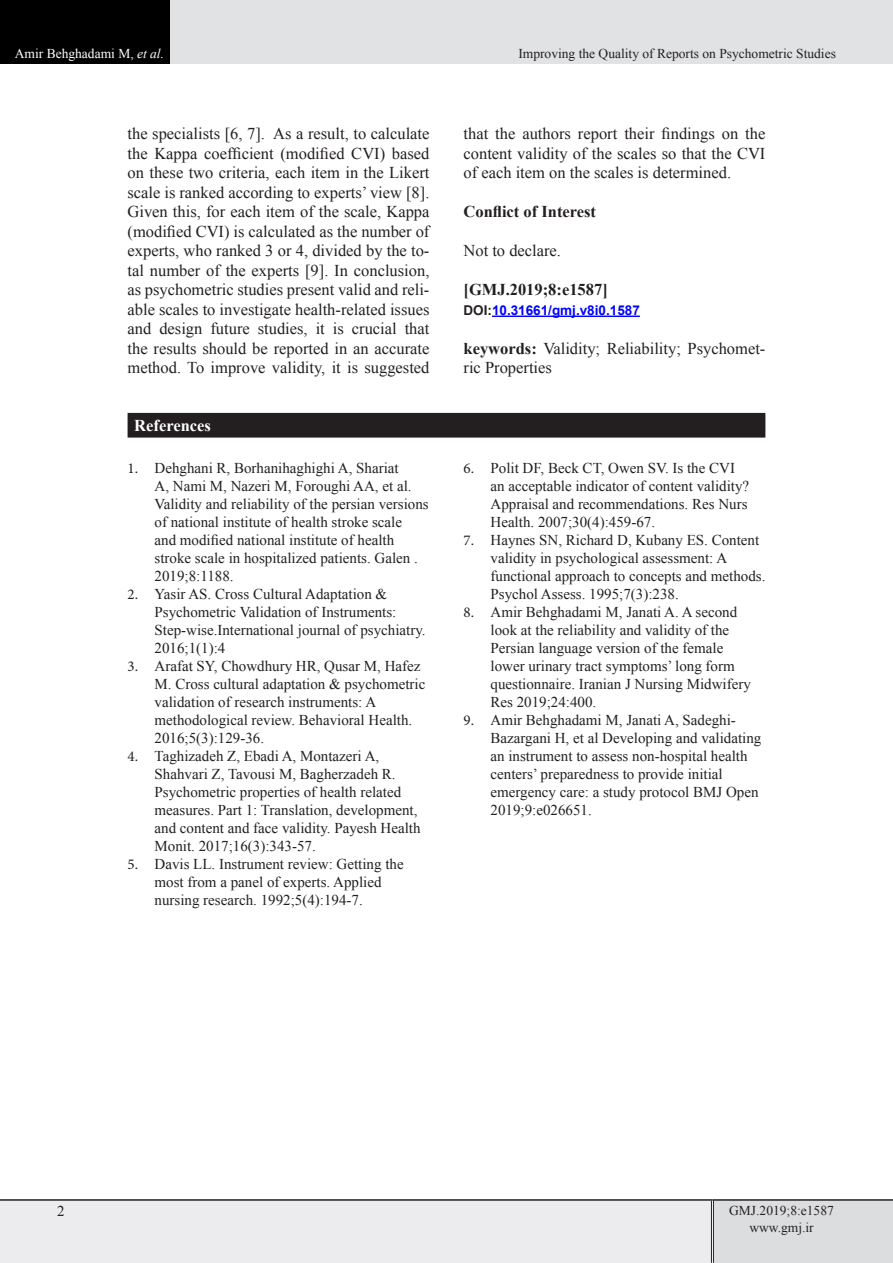
<style>
.page{position:relative;width:893px;height:1263px;background:#fff}
.page>*{position:absolute;margin:0;border:0;box-sizing:border-box;transform-origin:0 0}
.t1{font:16.5px/19.5px "Times New Roman";color:#231f20;text-align:justify}
.t2{font:700 16.5px "Times New Roman";color:#231f20}
.t3{font:700 16.5px "Times New Roman";color:#fff}
.t4{font:15px/18px "Times New Roman";color:#231f20}
.lllllllllllllll{font:13.5px/16.2px "Times New Roman";color:#231f20;text-align:center}
.t5{font:700 13.5px "Arial";color:#00f}
.t6{font:13.5px "Times New Roman";color:#fff}
.s1{font-style:italic}
.s2{color:#231f20}
.s3{font-weight:700}
.s4{font-family:"Minion Pro"}
</style>
<div class="page">
<div style="left:0;top:0;width:170px;height:64px;background:#000"></div>
<div style="left:170px;top:0;width:723px;height:64px;background:#e1e2e4"></div>
<div style="left:0;top:1200px;width:712px;height:63px;background:#ececee"></div>
<div style="left:712px;top:1200px;width:181px;height:63px;background:#dcdddf"></div>
<hr style="left:711px;top:1201px;width:3px;height:62px;background:#fff">
<hr style="left:711px;top:1201px;width:1px;height:62px;background:#231f20">
<hr style="left:713px;top:1201px;width:1px;height:62px;background:#231f20">
<hr style="left:0;top:1199px;width:712px;height:2px;background:#231f20">
<hr style="left:712px;top:1199px;width:181px;height:2px;background:#231f20">
<hr style="left:492px;top:316px;width:148px;height:1px;background:#00f">
<div style="left:128px;top:414px;width:637px;height:23px;background:#231f20"></div>
<hr style="left:128px;top:413px;width:637px;height:1px;background:#231f20">
<hr style="left:128px;top:436px;width:637px;height:2px;background:#231f20">
<p class="t6" style="left:15px;top:44px;width:151px">Amir Behghadami M, <span class="s1">et al.</span></p>
<p class="lllllllllllllll" style="left:518px;top:45px;width:319px">Improving the Quality of Reports on Psychometric Studies</p>
<p class="t1" style="left:128px;top:123px;width:303px">the specialists [6, 7]. As a result, to calculate the Kappa coefficient (modified CVI) based on these two criteria, each item in the Likert scale is ranked according to experts’ view [8].<br>Given this, for each item of the scale, Kappa (modified CVI) is calculated as the number of experts, who ranked 3 or 4, divided by the to&shy;tal number of the experts [9]. In conclusion, as psychometric studies present valid and reli&shy;able scales to investigate health-related issues and design future studies, it is crucial that the results should be reported in an accurate method. To improve validity, it is suggested</p>
<p class="t1" style="left:463px;top:123px;width:303px">that the authors report their findings on the content validity of the scales so that the CVI of each item on the scales is determined.</p>
<p class="t2" style="left:463px;top:200px;width:134px">Conflict of Interest</p>
<p class="t1" style="left:463px;top:240px;width:99px">Not to declare.</p>
<p class="t2" style="left:463px;top:278px;width:146px">[GMJ.2019;8:e1587]</p>
<p class="t5" style="left:463px;top:301px;width:178px"><span class="s2">DOI:</span>10.31661/gmj.v8i0.1587</p>
<p class="t1" style="left:463px;top:338px;width:303px"><span class="s3">keywords:</span> Validity; Reliability; Psychomet&shy;ric Properties</p>
<p class="t3" style="left:134px;top:413px;width:78px">References</p>
<p class="t4" style="left:155px;top:458px;width:276px;text-indent:-27px"><span class="s4">1.</span> Dehghani R, Borhanihaghighi A, Shariat<br>A, Nami M, Nazeri M, Foroughi AA, et al.<br>Validity and reliability of the persian versions of national institute of health stroke scale<br>and modified national institute of health stroke scale in hospitalized patients. Galen .<br>2019;8:1188.</p>
<p class="t4" style="left:155px;top:584px;width:273px;text-indent:-27px"><span class="s4">2.</span> Yasir AS. Cross Cultural Adaptation &amp; Psychometric Validation of Instruments:<br>Step-wise.International journal of psychiatry.<br>2016;1(1):4</p>
<p class="t4" style="left:155px;top:656px;width:272px;text-indent:-27px"><span class="s4">3.</span> Arafat SY, Chowdhury HR, Qusar M, Hafez M. Cross cultural adaptation &amp; psychometric validation of research instruments: A methodological review. Behavioral Health.<br>2016;5(3):129-36.</p>
<p class="t4" style="left:155px;top:746px;width:268px;text-indent:-27px"><span class="s4">4.</span> Taghizadeh Z, Ebadi A, Montazeri A, Shahvari Z, Tavousi M, Bagherzadeh R.<br>Psychometric properties of health related measures. Part 1: Translation, development, and content and face validity. Payesh Health Monit. 2017;16(3):343-57.</p>
<p class="t4" style="left:155px;top:854px;width:251px;text-indent:-27px"><span class="s4">5.</span> Davis LL. Instrument review: Getting the most from a panel of experts. Applied nursing research. 1992;5(4):194-7.</p>
<p class="t4" style="left:490px;top:458px;width:260px;text-indent:-27px"><span class="s4">6.</span> Polit DF, Beck CT, Owen SV. Is the CVI an acceptable indicator of content validity?<br>Appraisal and recommendations. Res Nurs Health. 2007;30(4):459-67.</p>
<p class="t4" style="left:490px;top:530px;width:276px;text-indent:-27px"><span class="s4">7.</span> Haynes SN, Richard D, Kubany ES. Content validity in psychological assessment: A functional approach to concepts and methods.<br>Psychol Assess. 1995;7(3):238.</p>
<p class="t4" style="left:490px;top:602px;width:262px;text-indent:-27px"><span class="s4">8.</span> Amir Behghadami M, Janati A. A second look at the reliability and validity of the Persian language version of the female lower urinary tract symptoms’ long form questionnaire. Iranian J Nursing Midwifery Res 2019;24:400.</p>
<p class="t4" style="left:490px;top:710px;width:272px;text-indent:-27px"><span class="s4">9.</span> Amir Behghadami M, Janati A, Sadeghi-Bazargani H, et al Developing and validating an instrument to assess non-hospital health centers’ preparedness to provide initial emergency care: a study protocol BMJ Open 2019;9:e026651.</p>
<p class="t4" style="left:57px;top:1202px;width:9px">2</p>
<p class="lllllllllllllll" style="left:729px;top:1202px;width:106px">GMJ.2019;8:e1587 www.gmj.ir</p>
</div>
